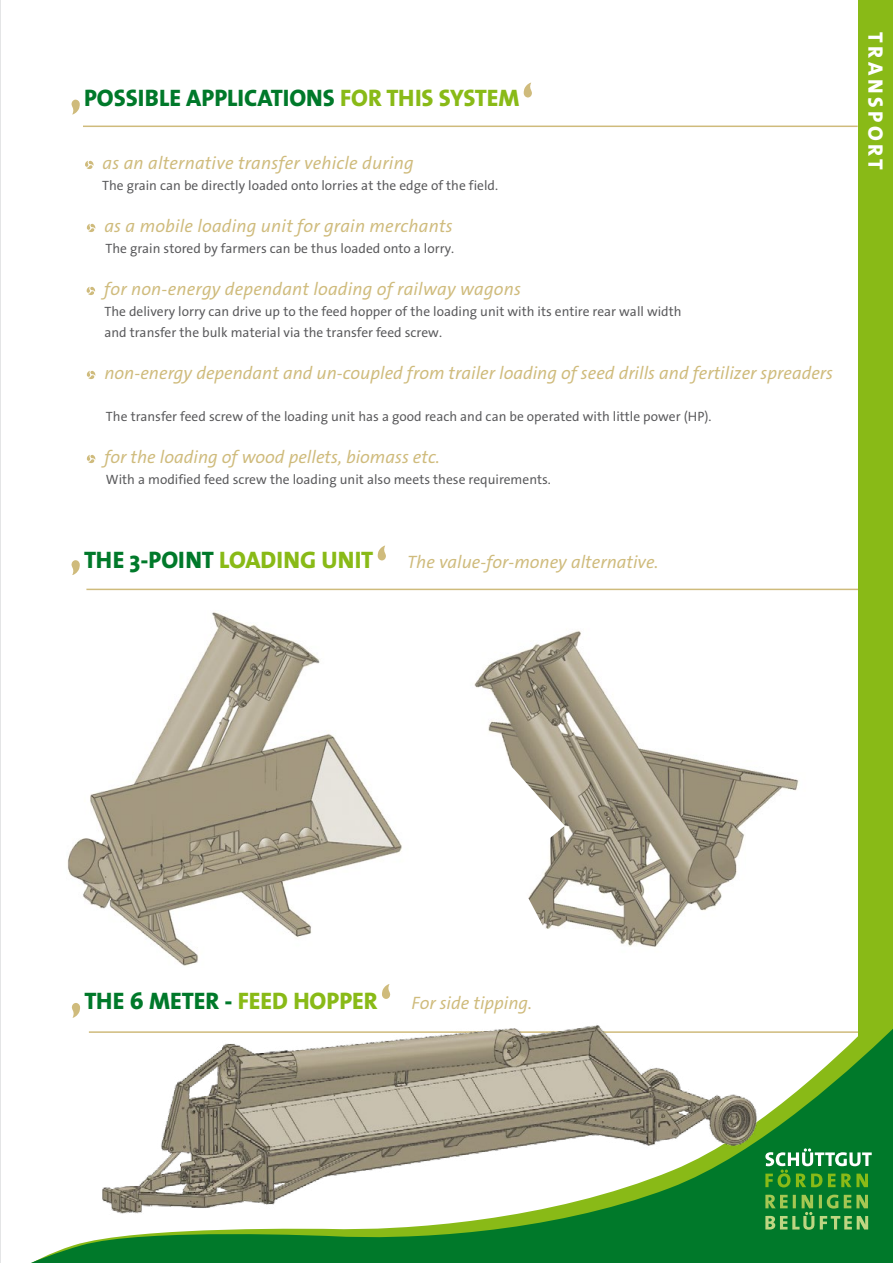
<style>
.page{position:relative;width:893px;height:1263px;background:#fff}
.page>*{position:absolute;margin:0;border:0;box-sizing:border-box;transform-origin:0 0}
.t1{font:800 24px "The Sans";color:#00792a}
.t2{font:800 24px "The Sans";letter-spacing:.02em;color:#89ba17}
.t3{font:800 21px "The Sans";letter-spacing:.17em;color:#fff}
.t4{font:italic 18px "The Sans Office";color:#cfbb7c}
.t5{font:13.5px/21px "The Sans Office";color:#58585a}
.s1{color:#89ba17}
.s2{color:#00792a}
</style>
<div class="page">
<img style="left:565px;top:593px;width:294px;height:395px">
<hr style="left:0;top:0;width:1px;height:1263px;background:#d9dadb">
<svg style="left:85px;top:161px;width:9px;height:8px"></svg>
<svg style="left:87px;top:224px;width:8px;height:8px"></svg>
<svg style="left:87px;top:287px;width:8px;height:8px"></svg>
<svg style="left:87px;top:455px;width:8px;height:8px"></svg>
<svg style="left:87px;top:371px;width:8px;height:8px"></svg>
<svg style="left:524px;top:83px;width:8px;height:15px"></svg>
<svg style="left:71px;top:99px;width:9px;height:16px"></svg>
<svg style="left:378px;top:545px;width:8px;height:16px"></svg>
<svg style="left:71px;top:560px;width:9px;height:15px"></svg>
<hr style="left:83px;top:126px;width:775px;height:1px;background:#cfbb7c">
<hr style="left:86px;top:589px;width:777px;height:1px;background:#cfbb7c">
<img style="left:67px;top:612px;width:498px;height:354px">
<svg style="left:384px;top:984px;width:6px;height:4px"></svg>
<div style="left:859px;top:0;width:34px;height:1261px;background:#89ba17"></div>
<svg style="left:31px;top:1016px;width:862px;height:247px;fill:#00792a"></svg>
<svg style="left:765px;top:1194px;width:103px;height:36px;background:#3f9740"></svg>
<svg style="left:765px;top:1148px;width:107px;height:39px;background:#41994a"></svg>
<img style="left:97px;top:1017px;width:663px;height:205px">
<h1 class="t1" style="left:84px;top:78px;width:437px">POSSIBLE APPLICATIONS <span class="s1">FOR THIS SYSTEM</span></h1>
<h3 class="t4" style="left:103px;top:154px;width:312px">as an alternative transfer vehicle during</h3>
<p class="t5" style="left:102px;top:176px;width:397px">The grain can be directly loaded onto lorries at the edge of the field.</p>
<h3 class="t4" style="left:104px;top:217px;width:350px">as a mobile loading unit for grain merchants</h3>
<p class="t5" style="left:106px;top:239px;width:350px">The grain stored by farmers can be thus loaded onto a lorry.</p>
<h3 class="t4" style="left:104px;top:280px;width:418px">for non-energy dependant loading of railway wagons</h3>
<p class="t5" style="left:104px;top:302px;width:579px">The delivery lorry can drive up to the feed hopper of the loading unit with its entire rear wall width and transfer the bulk material via the transfer feed screw.</p>
<h3 class="t4" style="left:104px;top:364px;width:730px">non-energy dependant and un-coupled from trailer loading of seed drills and fertilizer spreaders</h3>
<p class="t5" style="left:106px;top:407px;width:607px">The transfer feed screw of the loading unit has a good reach and can be operated with little power (HP).</p>
<h3 class="t4" style="left:104px;top:448px;width:337px">for the loading of wood pellets, biomass etc.</h3>
<p class="t5" style="left:106px;top:470px;width:446px">With a modified feed screw the loading unit also meets these requirements.</p>
<h1 class="t2" style="left:84px;top:540px;width:291px"><span class="s2">THE 3-POINT</span> LOADING UNIT</h1>
<h3 class="t4" style="left:407px;top:553px;width:253px">The value-for-money alternative.</h3>
<h2 class="t3" style="left:893px;top:32px;width:139px;rotate:90deg">TRANSPORT</h2>
<h1 class="t1" style="left:84px;top:981px;width:290px">THE 6 METER - <span class="s1">FEED HOPPER</span></h1>
<h3 class="t4" style="left:411px;top:994px;width:122px">For side tipping.</h3>
</div>
